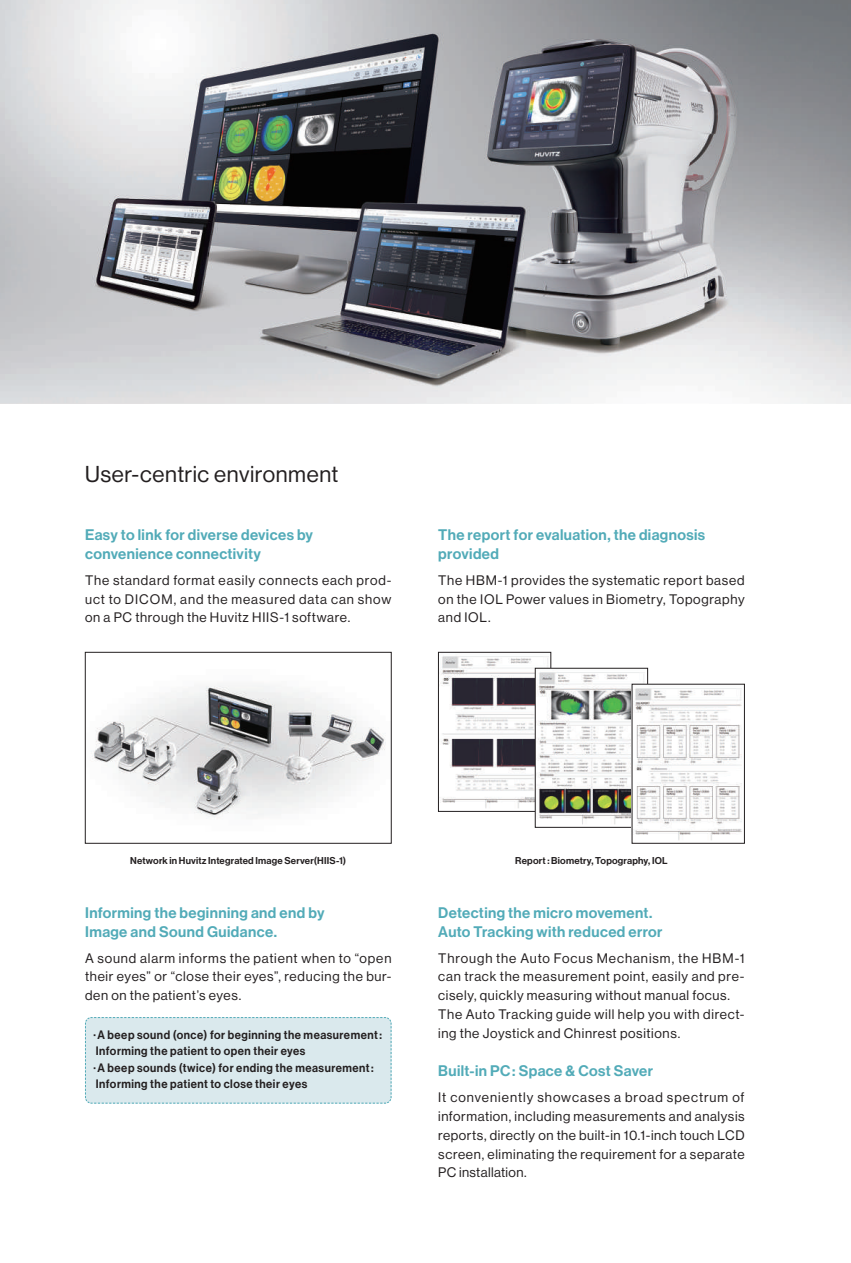
<style>
.page{position:relative;width:851px;height:1263px;background:#fff}
.page>*{position:absolute;margin:0;border:0;box-sizing:border-box;transform-origin:0 0}
.t1{font:22.5px "N Haas Grotesk DS Pro 55 Rg";letter-spacing:.025em;color:#231f20}
.t2{font:15px/18.8px "N Haas Grotesk DS Pro 65 Md";letter-spacing:.025em;color:#52abb8}
.t3{font:13.5px/18.8px "N Haas Grotesk DS Pro 55 Rg";letter-spacing:.05em;color:#231f20;text-align:justify}
.t4{font:12px/16.5px "N Haas Grotesk DS Pro 65 Md";letter-spacing:.045em;color:#231f20;scale:.95 1}
.t5{font:9.75px "N Haas Grotesk DS Pro 65 Md";letter-spacing:.02em;color:#231f20}
</style>
<div class="page">
<img style="left:0;top:0;width:850px;height:404px">
<div style="left:85px;top:1017px;width:307px;height:87px;background:#dae9ed"></div>
<img style="left:91px;top:685px;width:295px;height:133px">
<div style="left:85px;top:652px;width:306px;height:191px;border:1px solid #231f20"></div>
<img style="left:440px;top:656px;width:109px;height:153px">
<div style="left:438px;top:652px;width:113px;height:159px;border:1px solid #231f20"></div>
<img style="left:537px;top:670px;width:108px;height:155px">
<div style="left:535px;top:668px;width:112px;height:159px;border:1px solid #231f20"></div>
<img style="left:633px;top:686px;width:109px;height:154px">
<h1 class="t1" style="left:85px;top:461px;width:255px">User-centric environment</h1>
<p class="t2" style="left:85px;top:526px;width:229px">Easy to link for diverse devices by convenience connectivity</p>
<p class="t3" style="left:85px;top:571px;width:308px">The standard format easily connects each prod&shy;uct to DICOM, and the measured data can show on a PC through the Huvitz HIIS-1 software.</p>
<p class="t2" style="left:438px;top:526px;width:268px">The report for evaluation, the diagnosis provided</p>
<p class="t3" style="left:438px;top:571px;width:308px">The HBM-1 provides the systematic report based on the IOL Power values in Biometry, Topography and IOL.</p>
<p class="t5" style="left:130px;top:855px;width:217px">Network in Huvitz Integrated Image Server(HIIS-1)</p>
<p class="t5" style="left:515px;top:855px;width:154px">Report : Biometry, Topography, IOL</p>
<p class="t2" style="left:85px;top:903px;width:241px">Informing the beginning and end by<br>Image and Sound Guidance.</p>
<p class="t3" style="left:85px;top:948px;width:308px">A sound alarm informs the patient when to “open their eyes” or “close their eyes”, reducing the bur&shy;den on the patient’s eyes.</p>
<p class="t4" style="left:94px;top:1026px;width:305px">∙A beep sound (once) for beginning the measurement:<br>Informing the patient to open their eyes<br>∙A beep sounds (twice) for ending the measurement:<br>Informing the patient to close their eyes</p>
<p class="t2" style="left:438px;top:903px;width:226px">Detecting the micro movement.<br>Auto Tracking with reduced error</p>
<p class="t3" style="left:438px;top:948px;width:308px;text-align:left">Through the Auto Focus Mechanism, the HBM-1 can track the measurement point, easily and pre&shy;cisely, quickly measuring without manual focus.<br>The Auto Tracking guide will help you with direct&shy;ing the Joystick and Chinrest positions.</p>
<p class="t2" style="left:438px;top:1062px;width:216px">Built-in PC: Space &amp; Cost Saver</p>
<p class="t3" style="left:438px;top:1088px;width:308px">It conveniently showcases a broad spectrum of information, including measurements and analysis reports, directly on the built-in 10.1-inch touch LCD screen, eliminating the requirement for a separate PC installation.</p>
</div>
